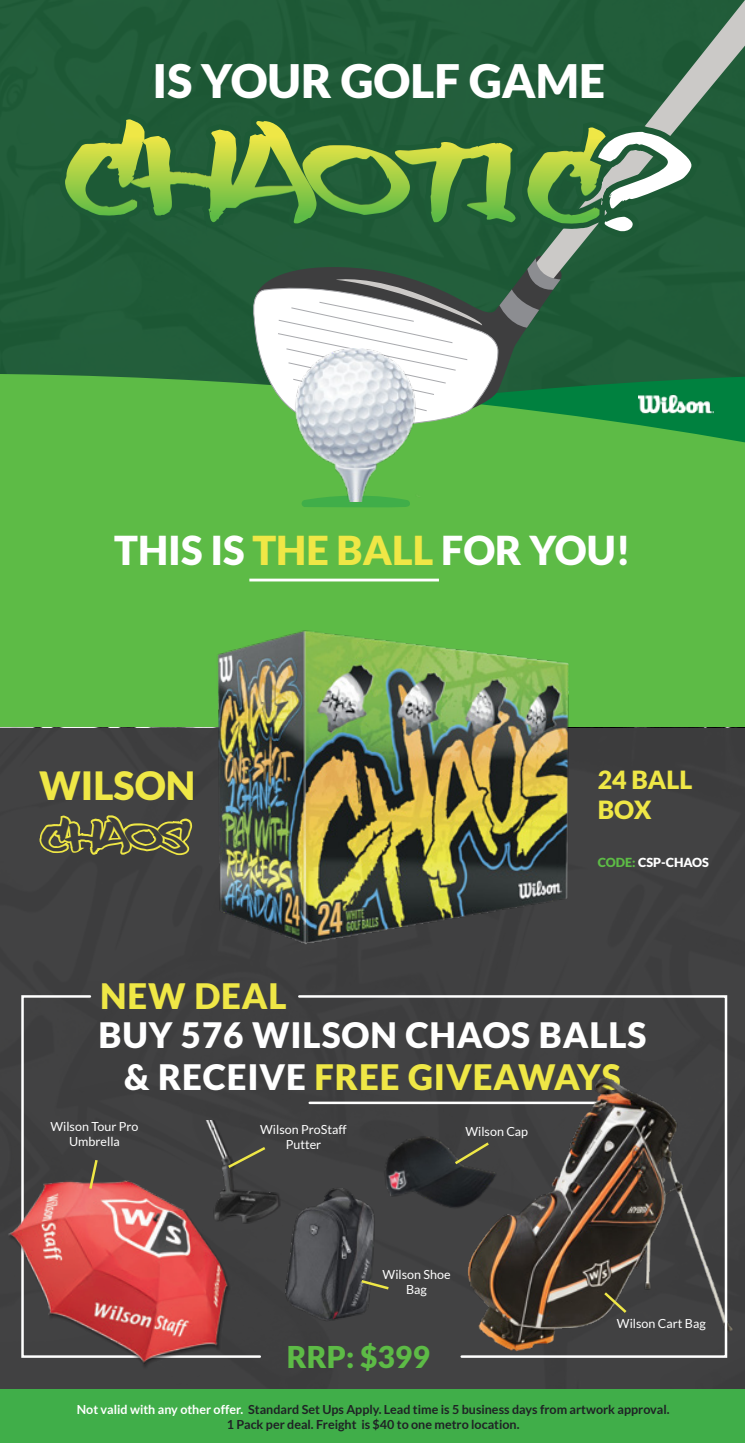
<style>
.page{position:relative;width:745px;height:1443px;background:#fff}
.page>*{position:absolute;margin:0;border:0;box-sizing:border-box;transform-origin:0 0}
.t1{font:138.38px "Flashit";color:#fff}
.t2{font:120.12px "Flashit";color:#efe746}
.t3{font:900 46.12px "Lato";color:#fff}
.t4{font:42.25px "Flashit";letter-spacing:-.21em;color:#3e3e3f}
.t5{font:900 39.88px "Lato";color:#fff}
.t6{font:900 38.88px "Lato";color:#efe746}
.t7{font:900 35px/42px "Lato";letter-spacing:.025em;color:#fff;text-align:center}
.t8{font:900 35px "Lato";letter-spacing:.025em;color:#efe746}
.t9{font:900 30px "Lato";color:#5dbb46}
.t10{font:900 25px/30px "Lato";color:#efe746}
.t11{font:700 12.5px "Lato";color:#1f2225}
.t12{font:12.5px/15px "Lato";color:#fff;text-align:center}
.t13{font:900 12.5px "Lato";color:#fff}
.s1{color:#efe746}
.s2{color:#5dbb46}
.s3{color:#fff}
</style>
<div class="page">
<div style="left:0;top:0;width:744px;height:472px;background:#1d5a36"></div>
<div style="left:0;top:374px;width:744px;height:353px;background:#5dbb46"></div>
<svg style="left:706px;top:1px;width:38px;height:92px"></svg>
<svg style="left:300px;top:501px;width:84px;height:8px"></svg>
<img style="left:275px;top:430px;width:109px;height:71px">
<div style="left:51px;top:430px;width:106px;height:297px;background:#5dbb46"></div>
<div style="left:384px;top:430px;width:112px;height:188px;background:#5dbb46"></div>
<div style="left:513px;top:430px;width:106px;height:297px;background:#5dbb46"></div>
<svg style="left:51px;top:49px;width:655px;height:381px"></svg>
<div style="left:0;top:727px;width:744px;height:715px;background:#3e3e3f"></div>
<hr style="left:249px;top:578px;width:189px;height:3px;background:#fff">
<div style="left:0;top:1389px;width:744px;height:53px;background:#40ae49"></div>
<img style="left:262px;top:1192px;width:18px;height:25px">
<svg style="left:21px;top:995px;width:241px;height:363px"></svg>
<img style="left:285px;top:1226px;width:11px;height:81px">
<img style="left:8px;top:1157px;width:226px;height:209px">
<svg style="left:225px;top:1144px;width:41px;height:26px"></svg>
<svg style="left:87px;top:1157px;width:12px;height:34px"></svg>
<svg style="left:39px;top:815px;width:149px;height:41px"></svg>
<img style="left:188px;top:618px;width:391px;height:327px">
<img style="left:637px;top:388px;width:76px;height:27px">
<svg style="left:296px;top:995px;width:432px;height:363px"></svg>
<p class="t3" style="left:152px;top:54px;width:454px">IS YOUR GOLF GAME</p>
<h2 class="t2" style="left:60px;top:99px;width:555px;rotate:1deg">CHAOTI C</h2>
<p class="t1" style="left:592px;top:99px;width:105px">?</p>
<p class="t5" style="left:114px;top:526px;width:517px">THIS IS <span class="s1">THE BALL</span> FOR YOU!</p>
<p class="t6" style="left:39px;top:762px;width:158px">WILSON</p>
<p class="t4" style="left:39px;top:810px;width:155px">CHAOS</p>
<p class="t8" style="left:100px;top:975px;width:188px">NEW DEAL</p>
<p class="t10" style="left:597px;top:764px;width:96px">24 BALL<br>BOX</p>
<p class="t13" style="left:597px;top:855px;width:113px"><span class="s2">CODE:</span> CSP-CHAOS</p>
<p class="t7" style="left:98px;top:1013px;width:549px">BUY 576 WILSON CHAOS BALLS &amp; RECEIVE <span class="s1">FREE GIVEAWAYS</span></p>
<p class="t12" style="left:50px;top:1118px;width:89px">Wilson Tour Pro<br>Umbrella</p>
<p class="t12" style="left:260px;top:1121px;width:88px">Wilson ProStaff</p>
<p class="t12" style="left:465px;top:1123px;width:64px">Wilson Cap</p>
<p class="t12" style="left:285px;top:1136px;width:37px">Putter</p>
<p class="t12" style="left:382px;top:1266px;width:69px">Wilson Shoe<br>Bag</p>
<p class="t9" style="left:287px;top:1338px;width:144px">RRP: $399</p>
<p class="t12" style="left:616px;top:1316px;width:90px">Wilson Cart Bag</p>
<p class="t11" style="left:77px;top:1401px;width:594px"><span class="s3">Not valid with any other offer.</span> Standard Set Ups Apply. Lead time is 5 business days from artwork approval.</p>
<p class="t11" style="left:227px;top:1416px;width:294px">1 Pack per deal. Freight is $40 to one metro location.</p>
</div>
